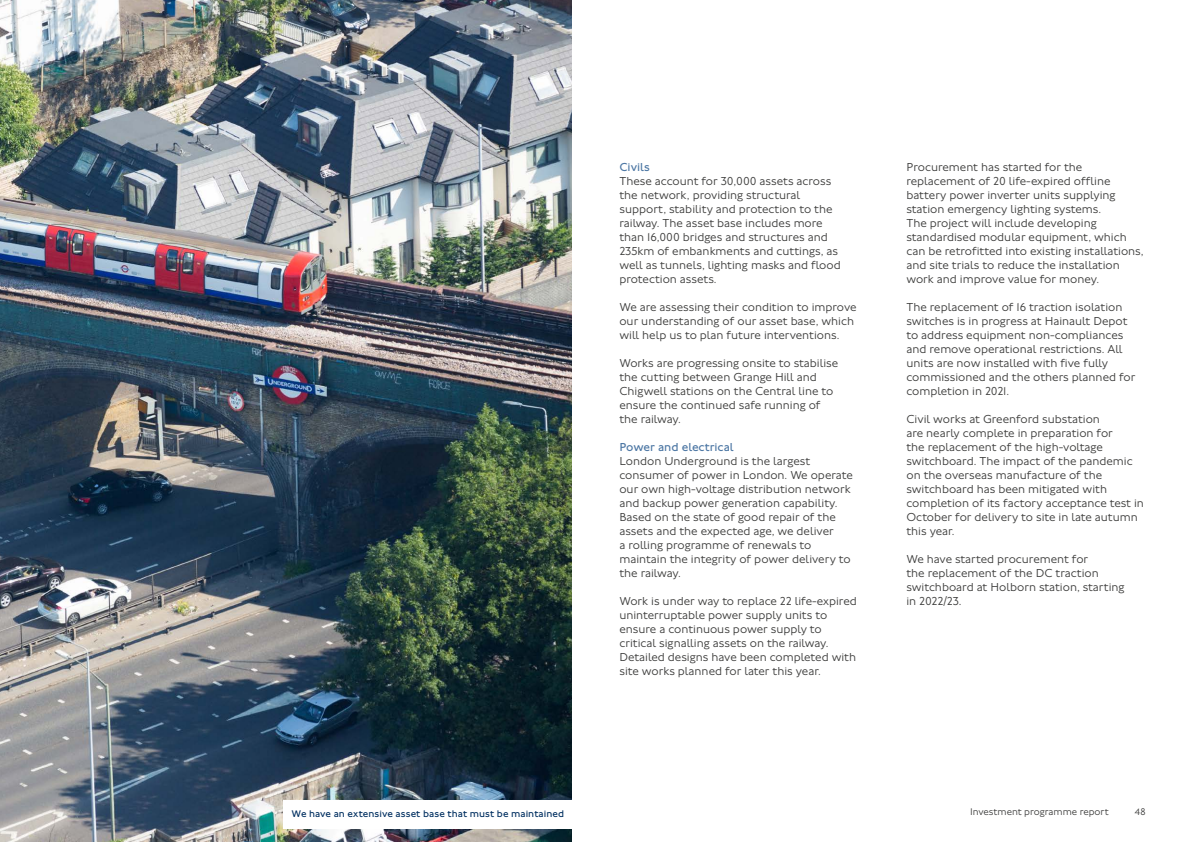
<style>
.page{position:relative;width:1191px;height:842px;background:#fff}
.page>*{position:absolute;margin:0;border:0;box-sizing:border-box;transform-origin:0 0}
.Body_12_14_P{font:300 12px/14px "Johnston 100";color:#3c3c3b}
.Body_Sub-heading_12_14_Blue_H5{font:12px "Johnston 100";color:#4d77a4}
.PictureCaption_10_12_P{font:10px "Johnston 100";letter-spacing:.005em;color:#002f60}
.t1{font:300 10px "Johnston 100";color:#3c3c3b}
</style>
<div class="page">
<img style="left:0;top:0;width:571px;height:842px">
<div style="left:283px;top:801px;width:290px;height:28px;background:#fff"></div>
<h5 class="Body_Sub-heading_12_14_Blue_H5" style="left:619px;top:161px;width:32px">Civils</h5>
<p class="Body_12_14_P" style="left:619px;top:175px;width:223px">These account for 30,000 assets across the network, providing structural support, stability and protection to the railway. The asset base includes more than 16,000 bridges and structures and 235km of embankments and cuttings, as well as tunnels, lighting masks and flood protection assets.</p>
<p class="Body_12_14_P" style="left:619px;top:301px;width:239px">We are assessing their condition to improve our understanding of our asset base, which will help us to plan future interventions.</p>
<p class="Body_12_14_P" style="left:619px;top:357px;width:220px">Works are progressing onsite to stabilise the cutting between Grange Hill and Chigwell stations on the Central line to ensure the continued safe running of the railway.</p>
<h5 class="Body_Sub-heading_12_14_Blue_H5" style="left:619px;top:441px;width:116px">Power and electrical</h5>
<p class="Body_12_14_P" style="left:619px;top:455px;width:235px">London Underground is the largest consumer of power in London. We operate our own high-voltage distribution network and backup power generation capability.<br>Based on the state of good repair of the assets and the expected age, we deliver<br>a rolling programme of renewals to maintain the integrity of power delivery to the railway.</p>
<p class="Body_12_14_P" style="left:619px;top:595px;width:239px">Work is under way to replace 22 life-expired uninterruptable power supply units to ensure a continuous power supply to critical signalling assets on the railway.<br>Detailed designs have been completed with site works planned for later this year.</p>
<p class="Body_12_14_P" style="left:906px;top:161px;width:239px">Procurement has started for the replacement of 20 life-expired offline battery power inverter units supplying station emergency lighting systems.<br>The project will include developing standardised modular equipment, which can be retrofitted into existing installations, and site trials to reduce the installation work and improve value for money.</p>
<p class="Body_12_14_P" style="left:906px;top:301px;width:230px">The replacement of 16 traction isolation switches is in progress at Hainault Depot to address equipment non-compliances and remove operational restrictions. All units are now installed with five fully commissioned and the others planned for completion in 2021.</p>
<p class="Body_12_14_P" style="left:906px;top:413px;width:239px">Civil works at Greenford substation<br>are nearly complete in preparation for<br>the replacement of the high-voltage switchboard. The impact of the pandemic on the overseas manufacture of the switchboard has been mitigated with completion of its factory acceptance test in October for delivery to site in late autumn this year.</p>
<p class="Body_12_14_P" style="left:906px;top:553px;width:220px">We have started procurement for<br>the replacement of the DC traction switchboard at Holborn station, starting in 2022/23.</p>
<p class="PictureCaption_10_12_P" style="left:291px;top:808px;width:274px">We have an extensive asset base that must be maintained</p>
<p class="t1" style="left:970px;top:807px;width:140px">Investment programme report</p>
<p class="t1" style="left:1134px;top:807px;width:13px">48</p>
</div>
